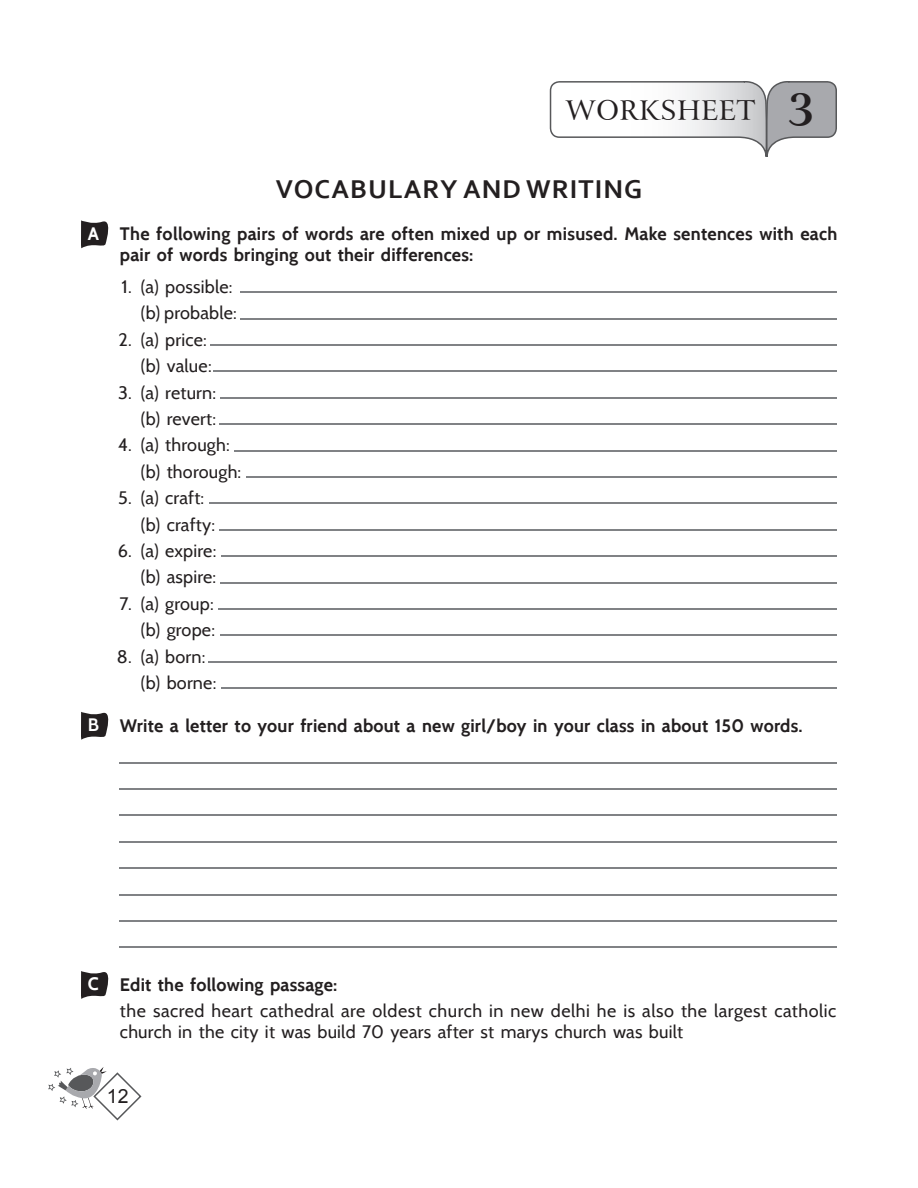
<style>
.page{position:relative;width:918px;height:1188px;background:#fff}
.page>*{position:absolute;margin:0;border:0;box-sizing:border-box;transform-origin:0 0}
.t1{font:700 27px "Corbel";letter-spacing:.04em;color:#231f20}
.t2{font:27px "Arrus BT";letter-spacing:.015em;color:#231f20}
.t3{font:19.5px "Arial";color:#231f20}
.t4{font:18px/26.4px "Cabin";letter-spacing:.01em;color:#231f20;text-align:right}
.t5{font:700 18px/21px "Cabin";letter-spacing:.01em;color:#231f20}
.s1{font-weight:700;font-size:45px}
.s2{color:#fff}
.s3{font-weight:700;color:#fff}
.s4{font-weight:700}
</style>
<div class="page">
<svg style="left:48px;top:1067px;width:93px;height:53px"></svg>
<svg style="left:550px;top:81px;width:287px;height:76px"></svg>
<svg style="left:81px;top:220px;width:28px;height:29px"></svg>
<hr style="left:241px;top:291px;width:596px;height:2px;background:#808285">
<hr style="left:241px;top:318px;width:596px;height:1px;background:#808285">
<hr style="left:211px;top:344px;width:626px;height:2px;background:#808285">
<hr style="left:214px;top:371px;width:623px;height:1px;background:#808285">
<hr style="left:221px;top:397px;width:616px;height:2px;background:#808285">
<hr style="left:220px;top:423px;width:617px;height:2px;background:#808285">
<hr style="left:235px;top:450px;width:602px;height:1px;background:#808285">
<hr style="left:247px;top:476px;width:590px;height:2px;background:#808285">
<hr style="left:210px;top:503px;width:627px;height:1px;background:#808285">
<hr style="left:219px;top:529px;width:618px;height:2px;background:#808285">
<hr style="left:221px;top:555px;width:616px;height:2px;background:#808285">
<hr style="left:220px;top:582px;width:617px;height:1px;background:#808285">
<hr style="left:219px;top:608px;width:618px;height:2px;background:#808285">
<hr style="left:221px;top:635px;width:616px;height:1px;background:#808285">
<hr style="left:208px;top:661px;width:629px;height:2px;background:#808285">
<hr style="left:221px;top:687px;width:616px;height:2px;background:#808285">
<svg style="left:81px;top:711px;width:28px;height:29px"></svg>
<hr style="left:120px;top:762px;width:717px;height:1px;background:#808285">
<hr style="left:120px;top:788px;width:717px;height:2px;background:#808285">
<hr style="left:120px;top:815px;width:717px;height:1px;background:#808285">
<hr style="left:120px;top:841px;width:717px;height:2px;background:#808285">
<hr style="left:120px;top:867px;width:717px;height:2px;background:#808285">
<hr style="left:120px;top:894px;width:717px;height:1px;background:#808285">
<hr style="left:120px;top:920px;width:717px;height:2px;background:#808285">
<hr style="left:120px;top:947px;width:717px;height:1px;background:#808285">
<svg style="left:81px;top:971px;width:28px;height:28px"></svg>
<h1 class="t2" style="left:565px;top:93px;width:252px">WORKSHEET <span class="s1">3</span></h1>
<h1 class="t1" style="left:276px;top:172px;width:368px">VOCABULARY AND WRITING</h1>
<p class="t5" style="left:120px;top:223px;width:719px;text-indent:-32px"><span class="s2">A</span> The following pairs of words are often mixed up or misused. Make sentences with each pair of words bringing out their differences:</p>
<p class="t4" style="left:122px;top:273px;width:117px">1. (a) possible: (b) probable:</p>
<p class="t4" style="left:118px;top:326px;width:95px">2. (a) price: (b) value:</p>
<p class="t4" style="left:118px;top:379px;width:100px">3. (a) return: (b) revert:</p>
<p class="t4" style="left:141px;top:432px;width:102px;text-align:left;text-indent:-23px">4. (a) through: (b) thorough:</p>
<p class="t4" style="left:141px;top:485px;width:76px;text-align:left;text-indent:-23px">5. (a) craft: (b) crafty:</p>
<p class="t4" style="left:118px;top:537px;width:100px">6. (a) expire: (b) aspire:</p>
<p class="t4" style="left:120px;top:590px;width:97px">7. (a) group: (b) grope:</p>
<p class="t4" style="left:141px;top:643px;width:77px;text-align:left;text-indent:-24px">8. (a) born: (b) borne:</p>
<p class="t5" style="left:88px;top:715px;width:717px"><span class="s2">B</span> Write a letter to your friend about a new girl/boy in your class in about 150 words.</p>
<p class="t4" style="left:120px;top:971px;width:718px;text-align:left;text-indent:-32px"><span class="s3">C</span> <span class="s4">Edit the following passage:<br></span>the sacred heart cathedral are oldest church in new delhi he is also the largest catholic</p>
<p class="t4" style="left:120px;top:1019px;width:565px">church in the city it was build 70 years after st marys church was built</p>
<p class="t3" style="left:107px;top:1084px;width:23px">12</p>
</div>
